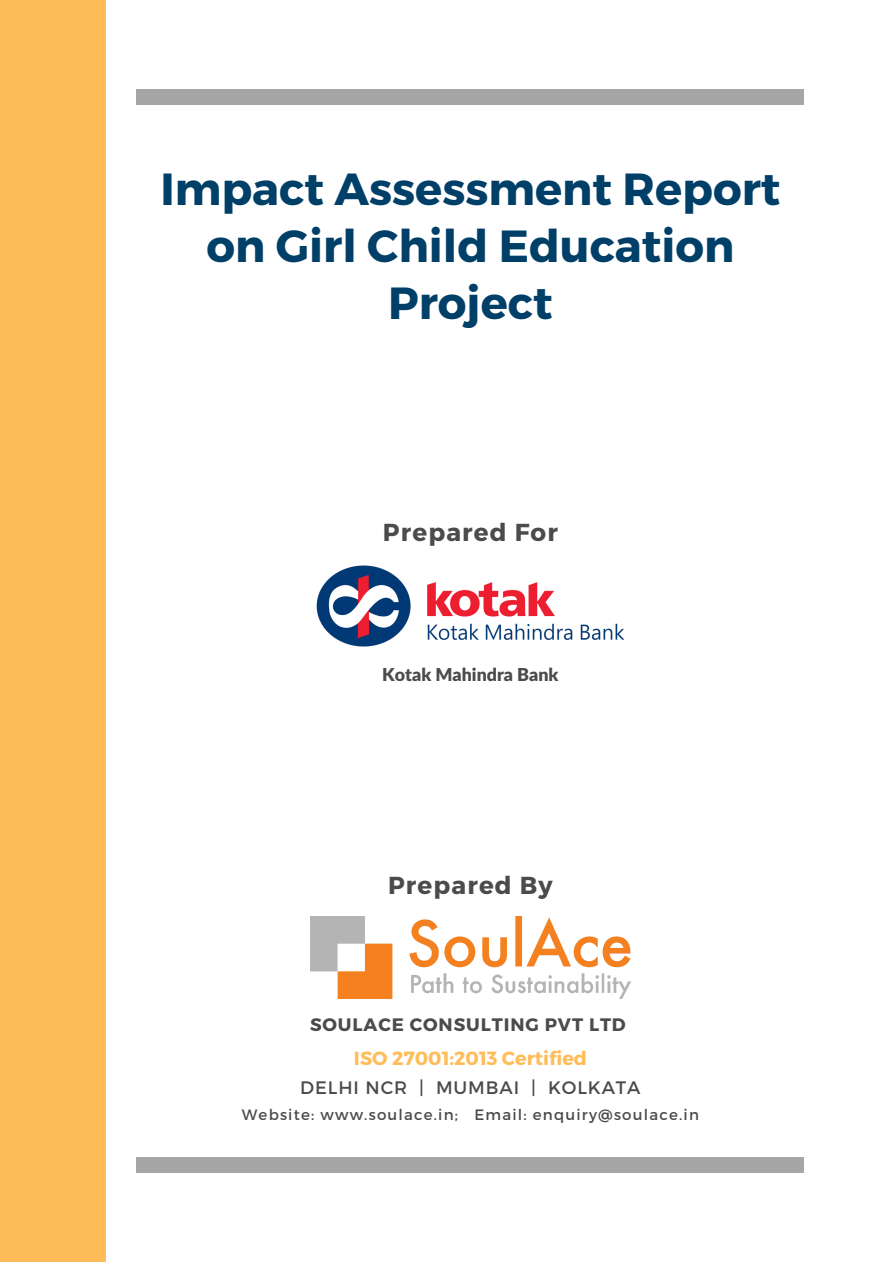
<style>
.page{position:relative;width:893px;height:1264px;background:#fff}
.page>*{position:absolute;margin:0;border:0;box-sizing:border-box;transform-origin:0 0}
.t1{font:700 45px/57.3px "Montserrat";color:#003f67;text-align:center}
.t2{font:700 24.6px "Montserrat";letter-spacing:.045em;color:#4b4b4b}
.t3{font:700 19.05px "Montserrat";color:#ffbd59}
.t4{font:700 18px "Montserrat";letter-spacing:.05em;color:#4b4b4b}
.t5{font:18px "Montserrat";letter-spacing:.05em;color:#4b4b4b}
.t6{font:900 17.85px "Lato Latin";color:#4b4b4b}
.t7{font:15px "Montserrat";letter-spacing:.08em;color:#4b4b4b}
</style>
<div class="page">
<div style="left:137px;top:1157px;width:667px;height:16px;background:#a6a6a6"></div>
<div style="left:137px;top:89px;width:667px;height:16px;background:#a6a6a6"></div>
<div style="left:0;top:0;width:106px;height:1261px;background:#ffbd59"></div>
<img style="left:316px;top:565px;width:309px;height:82px">
<img style="left:310px;top:916px;width:320px;height:82px">
<p class="t1" style="left:160px;top:158px;width:621px">Impact Assessment Report on Girl Child Education<br>Project</p>
<p class="t2" style="left:383px;top:516px;width:176px">Prepared For</p>
<p class="t6" style="left:382px;top:666px;width:178px">Kotak Mahindra Bank</p>
<p class="t2" style="left:388px;top:869px;width:166px">Prepared By</p>
<p class="t4" style="left:310px;top:1012px;width:317px">SOULACE CONSULTING PVT LTD</p>
<p class="t3" style="left:354px;top:1045px;width:234px">ISO 27001:2013 Certified</p>
<p class="t5" style="left:300px;top:1075px;width:342px">DELHI NCR | MUMBAI | KOLKATA</p>
<p class="t7" style="left:242px;top:1104px;width:458px">Website: www.soulace.in; Email: enquiry@soulace.in</p>
</div>
